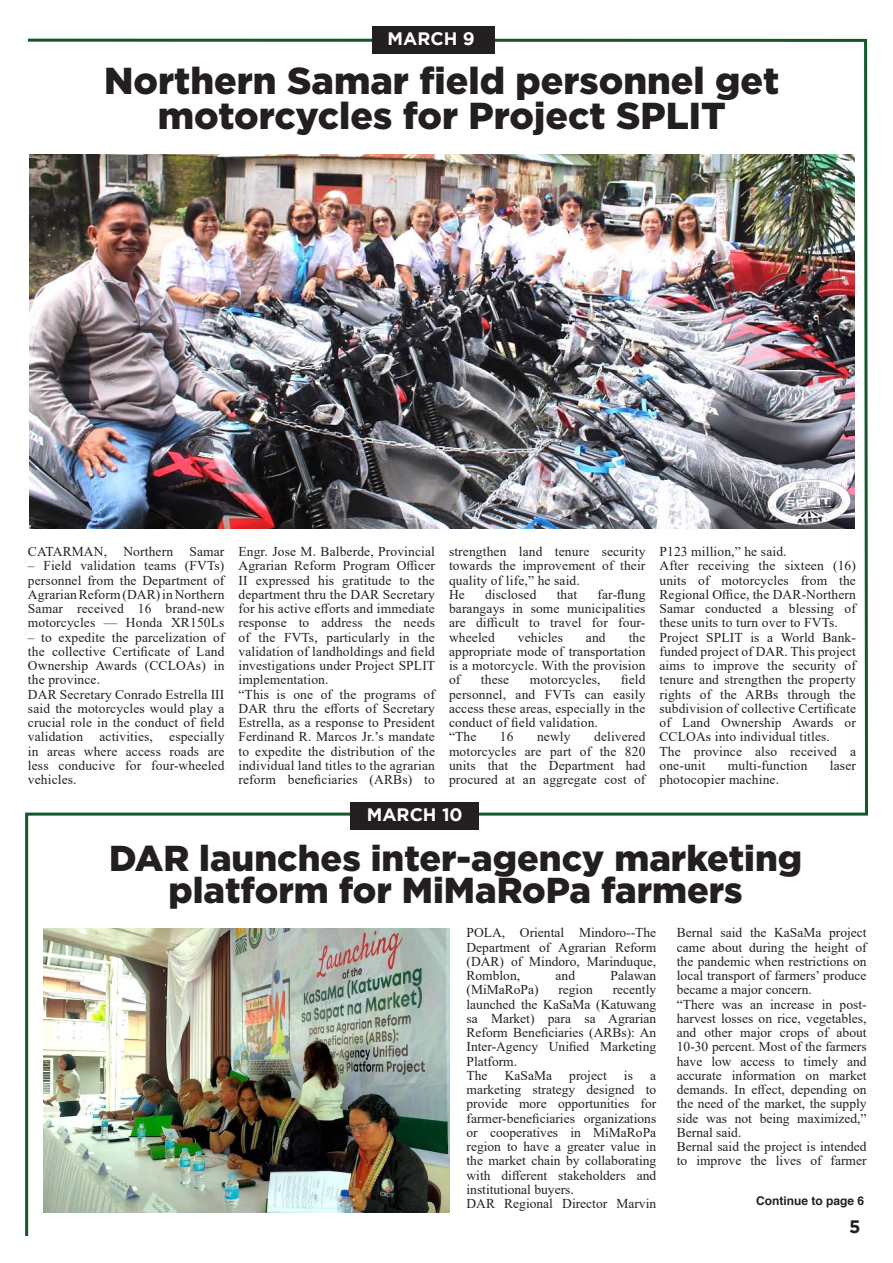
<style>
.page{position:relative;width:893px;height:1263px;background:#fff}
.page>*{position:absolute;margin:0;border:0;box-sizing:border-box;transform-origin:0 0}
.t1{font:900 37.5px/34.5px "Gotham";color:#231f20;text-align:center}
.t2{font:900 36px/31.5px "Gotham";color:#231f20;text-align:center}
.t3{font:700 18px "Gotham";color:#fff}
.t4{font:700 18px "Gotham";color:#231f20}
.t5{font:13.5px/14.2px "Times New Roman";letter-spacing:.01em;color:#231f20;text-align:justify}
.t6{font:700 12px "Helvetica";color:#231f20}
</style>
<div class="page">
<img style="left:25px;top:38px;width:844px;height:1198px">
<div style="left:372px;top:26px;width:123px;height:27px;background:#231f20"></div>
<div style="left:350px;top:802px;width:129px;height:27px;background:#231f20"></div>
<img style="left:764px;top:476px;width:91px;height:53px">
<p class="t3" style="left:388px;top:29px;width:89px">MARCH 9</p>
<p class="t1" style="left:104px;top:63px;width:677px">Northern Samar field personnel get motorcycles for Project SPLIT</p>
<p class="t5" style="left:28px;top:544px;width:198px">CATARMAN, Northern Samar</p>
<p class="t5" style="left:28px;top:558px;width:198px">– Field validation teams (FVTs) personnel from the Department of Agrarian Reform (DAR) in Northern Samar received 16 brand-new motorcycles — Honda XR150Ls</p>
<p class="t5" style="left:28px;top:629px;width:198px">– to expedite the parcelization of the collective Certificate of Land Ownership Awards (CCLOAs) in the province.</p>
<p class="t5" style="left:28px;top:686px;width:198px">DAR Secretary Conrado Estrella III said the motorcycles would play a crucial role in the conduct of field validation activities, especially in areas where access roads are less conducive for four-wheeled vehicles.</p>
<p class="t5" style="left:238px;top:544px;width:198px">Engr. Jose M. Balberde, Provincial Agrarian Reform Program Officer II expressed his gratitude to the department thru the DAR Secretary for his active efforts and immediate response to address the needs of the FVTs, particularly in the validation of landholdings and field investigations under Project SPLIT implementation.</p>
<p class="t5" style="left:238px;top:686px;width:198px">“This is one of the programs of DAR thru the efforts of Secretary Estrella, as a response to President Ferdinand R. Marcos Jr.’s mandate to expedite the distribution of the individual land titles to the agrarian reform beneficiaries (ARBs) to</p>
<p class="t5" style="left:449px;top:544px;width:198px">strengthen land tenure security towards the improvement of their quality of life,” he said.</p>
<p class="t5" style="left:449px;top:587px;width:17px">He</p>
<p class="t5" style="left:485px;top:587px;width:53px">disclosed</p>
<p class="t5" style="left:557px;top:587px;width:22px">that</p>
<p class="t5" style="left:449px;top:587px;width:198px;text-indent:149px">far-flung barangays in some municipalities are difficult to travel for four&shy;wheeled</p>
<p class="t5" style="left:449px;top:629px;width:198px;text-indent:180px">the appropriate mode of transportation is a motorcycle. With the provision of</p>
<p class="t5" style="left:518px;top:629px;width:47px">vehicles</p>
<p class="t5" style="left:586px;top:629px;width:21px">and</p>
<p class="t5" style="left:449px;top:672px;width:198px;text-indent:172px">field personnel, and FVTs can easily access these areas, especially in the conduct of field validation.</p>
<p class="t5" style="left:449px;top:729px;width:29px">“The</p>
<p class="t5" style="left:500px;top:729px;width:15px">16</p>
<p class="t5" style="left:537px;top:729px;width:35px">newly</p>
<p class="t5" style="left:481px;top:672px;width:30px">these</p>
<p class="t5" style="left:530px;top:672px;width:72px">motorcycles,</p>
<p class="t5" style="left:449px;top:729px;width:198px;text-indent:145px">delivered motorcycles are part of the 820 units that the Department had procured at an aggregate cost of</p>
<p class="t3" style="left:367px;top:805px;width:97px">MARCH 10</p>
<p class="t5" style="left:659px;top:544px;width:129px">P123 million,” he said.</p>
<p class="t5" style="left:659px;top:558px;width:198px">After receiving the sixteen (16) units of motorcycles from the Regional Office, the DAR-Northern Samar conducted a blessing of these units to turn over to FVTs.</p>
<p class="t5" style="left:659px;top:629px;width:198px">Project SPLIT is a World Bank&shy;funded project of DAR. This project aims to improve the security of tenure and strengthen the property rights of the ARBs through the subdivision of collective Certificate of Land Ownership Awards or CCLOAs into individual titles.</p>
<p class="t5" style="left:659px;top:743px;width:198px">The province also received a one-unit</p>
<p class="t5" style="left:728px;top:758px;width:81px">multi-function</p>
<p class="t5" style="left:830px;top:758px;width:28px">laser</p>
<p class="t5" style="left:659px;top:772px;width:121px">photocopier machine.</p>
<p class="t2" style="left:109px;top:842px;width:695px">DAR launches inter-agency marketing platform for MiMaRoPa farmers</p>
<p class="t5" style="left:466px;top:925px;width:191px">POLA, Oriental Mindoro--The Department of Agrarian Reform (DAR) of Mindoro, Marinduque, Romblon,</p>
<p class="t5" style="left:556px;top:968px;width:21px">and</p>
<p class="t5" style="left:610px;top:968px;width:47px">Palawan</p>
<p class="t5" style="left:466px;top:982px;width:191px;text-indent:146px">recently launched the KaSaMa (Katuwang sa Market) para sa Agrarian Reform Beneficiaries (ARBs): An Inter-Agency Unified Marketing Platform.</p>
<p class="t5" style="left:466px;top:1068px;width:22px">The</p>
<p class="t5" style="left:505px;top:1068px;width:49px">KaSaMa</p>
<p class="t5" style="left:569px;top:1068px;width:39px">project</p>
<p class="t5" style="left:624px;top:1068px;width:11px">is</p>
<p class="t5" style="left:466px;top:982px;width:73px">(MiMaRoPa)</p>
<p class="t5" style="left:558px;top:982px;width:36px">region</p>
<p class="t5" style="left:466px;top:1068px;width:191px;text-indent:184px">a marketing strategy designed to provide more opportunities for farmer-beneficiaries organizations or cooperatives in MiMaRoPa region to have a greater value in the market chain by collaborating with different stakeholders and institutional buyers.</p>
<p class="t5" style="left:466px;top:1196px;width:191px">DAR Regional Director Marvin</p>
<p class="t5" style="left:677px;top:925px;width:191px">Bernal said the KaSaMa project came about during the height of the pandemic when restrictions on local transport of farmers’ produce became a major concern.</p>
<p class="t5" style="left:677px;top:996px;width:191px">“There was an increase in post&shy;harvest losses on rice, vegetables, and other major crops of about 10-30 percent. Most of the farmers have low access to timely and accurate information on market demands. In effect, depending on the need of the market, the supply side was not being maximized,” Bernal said.</p>
<p class="t5" style="left:677px;top:1139px;width:191px">Bernal said the project is intended to improve the lives of farmer</p>
<p class="t6" style="left:756px;top:1191px;width:110px">Continue to page 6</p>
<h3 class="t4" style="left:849px;top:1216px;width:13px">5</h3>
</div>
